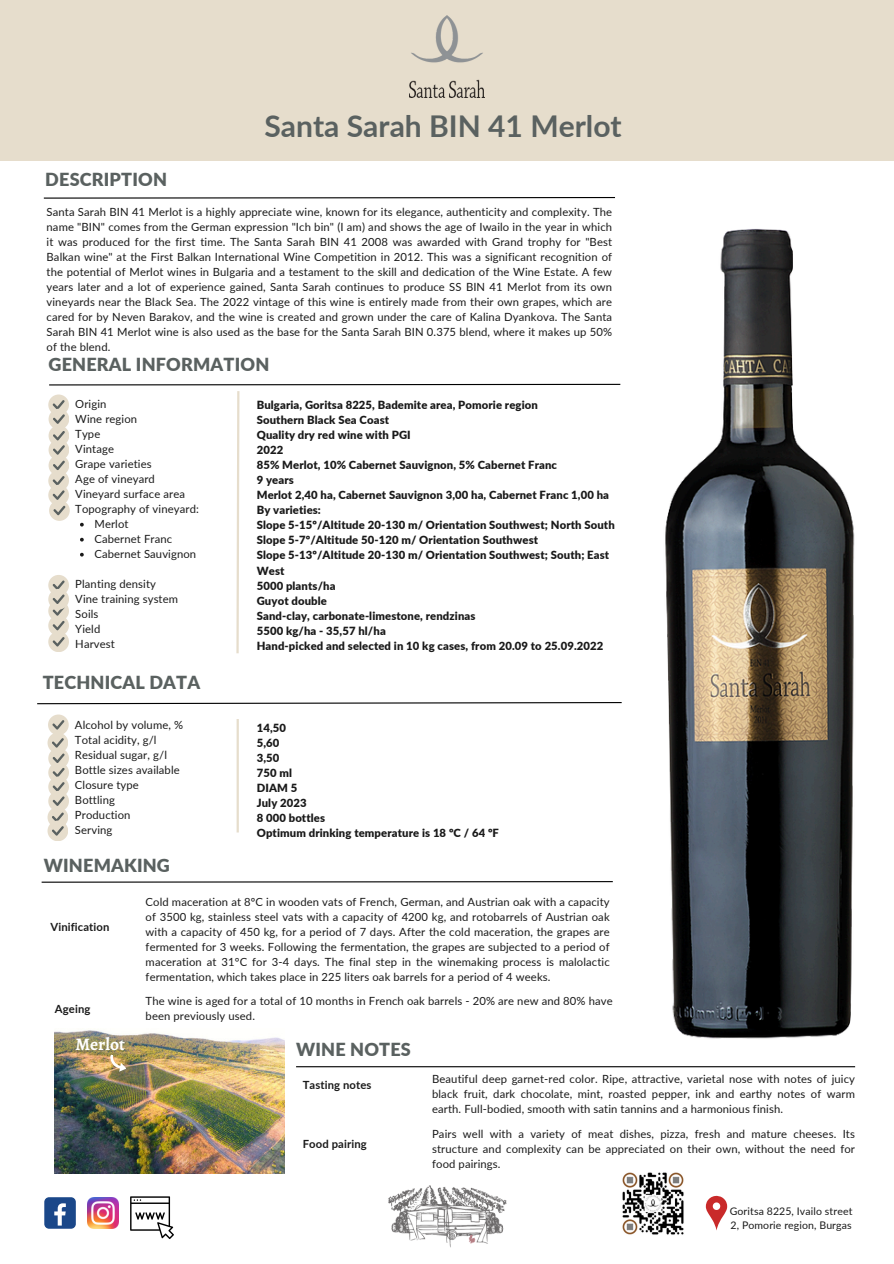
<style>
.page{position:relative;width:894px;height:1264px;background:#fff}
.page>*{position:absolute;margin:0;border:0;box-sizing:border-box;transform-origin:0 0}
.t1{font:700 30px "Lato";color:#5a6160}
.t2{font:900 18px "Lato";letter-spacing:.01em;color:#5a6160}
.t3{font:700 17.55px "Alegreya";color:#fff}
.t4{font:11.25px/15px "Lato";letter-spacing:.01em;color:#1a1a1a;text-align:justify}
.t5{font:900 11.25px/15px "Lato";letter-spacing:.01em;color:#1a1a1a}
.t6{font:700 11.25px "Lato";letter-spacing:.01em;color:#1a1a1a}
.t7{font:10.5px/14px "Lato";letter-spacing:.01em;color:#1a1a1a}
</style>
<div class="page">
<div style="left:0;top:0;width:893px;height:161px;background:#e6ddcc"></div>
<svg style="left:43px;top:197px;width:572px;height:2px"></svg>
<svg style="left:41px;top:881px;width:572px;height:2px"></svg>
<hr style="left:296px;top:1066px;width:558px;height:1px;background:#000">
<img style="left:55px;top:1030px;width:229px;height:143px">
<div style="left:48px;top:714px;width:20px;height:20px;background:#e6ddcc;border-radius:50%"></div>
<svg style="left:52px;top:720px;width:12px;height:9px"></svg>
<div style="left:47px;top:732px;width:21px;height:20px;background:#e6ddcc;border-radius:50%"></div>
<svg style="left:52px;top:738px;width:12px;height:9px"></svg>
<div style="left:48px;top:762px;width:21px;height:20px;background:#e6ddcc;border-radius:50%"></div>
<div style="left:48px;top:748px;width:21px;height:20px;background:#e6ddcc;border-radius:50%"></div>
<div style="left:48px;top:776px;width:21px;height:20px;background:#e6ddcc;border-radius:50%"></div>
<div style="left:48px;top:790px;width:21px;height:21px;background:#e6ddcc;border-radius:50%"></div>
<svg style="left:53px;top:753px;width:12px;height:53px"></svg>
<div style="left:47px;top:807px;width:21px;height:20px;background:#e6ddcc;border-radius:50%"></div>
<div style="left:47px;top:820px;width:21px;height:20px;background:#e6ddcc;border-radius:50%"></div>
<svg style="left:52px;top:812px;width:12px;height:23px"></svg>
<hr style="left:236px;top:719px;width:3px;height:113px;background:#e6ddcc">
<img style="left:665px;top:229px;width:190px;height:810px">
<svg style="left:107px;top:1054px;width:21px;height:18px"></svg>
<img style="left:409px;top:15px;width:75px;height:83px">
<svg style="left:37px;top:702px;width:585px;height:2px"></svg>
<img style="left:388px;top:1185px;width:119px;height:63px">
<svg style="left:705px;top:1195px;width:22px;height:35px"></svg>
<svg style="left:48px;top:383px;width:573px;height:271px"></svg>
<img style="left:622px;top:1172px;width:62px;height:63px">
<div style="left:44px;top:1197px;width:32px;height:31px;background:#1a4789;border-radius:5px"></div>
<svg style="left:54px;top:1203px;width:12px;height:22px"></svg>
<img style="left:87px;top:1197px;width:31px;height:31px">
<svg style="left:130px;top:1196px;width:44px;height:43px"></svg>
<h1 class="t2" style="left:45px;top:168px;width:123px">DESCRIPTION</h1>
<p class="t1" style="left:264px;top:107px;width:358px">Santa Sarah BIN 41 Merlot</p>
<p class="t4" style="left:47px;top:204px;width:567px">Santa Sarah BIN 41 Merlot is a highly appreciate wine, known for its elegance, authenticity and complexity. The name "BIN" comes from the German expression "Ich bin" (I am) and shows the age of Iwailo in the year in which it was produced for the first time. The Santa Sarah BIN 41 2008 was awarded with Grand trophy for "Best Balkan wine" at the First Balkan International Wine Competition in 2012. This was a significant recognition of the potential of Merlot wines in Bulgaria and a testament to the skill and dedication of the Wine Estate. A few years later and a lot of experience gained, Santa Sarah continues to produce SS BIN 41 Merlot from its own vineyards near the Black Sea. The 2022 vintage of this wine is entirely made from their own grapes, which are cared for by Neven Barakov, and the wine is created and grown under the care of Kalina Dyankova. The Santa Sarah BIN 41 Merlot wine is also used as the base for the Santa Sarah BIN 0.375 blend, where it makes up 50% of the blend.</p>
<p class="t2" style="left:49px;top:353px;width:222px">GENERAL INFORMATION</p>
<p class="t4" style="left:75px;top:396px;width:33px">Origin</p>
<p class="t4" style="left:75px;top:411px;width:63px">Wine region</p>
<p class="t4" style="left:75px;top:426px;width:27px">Type</p>
<p class="t4" style="left:75px;top:441px;width:40px">Vintage</p>
<p class="t4" style="left:75px;top:456px;width:78px">Grape varieties</p>
<p class="t4" style="left:75px;top:471px;width:81px">Age of vineyard</p>
<p class="t4" style="left:75px;top:486px;width:111px">Vineyard surface area</p>
<p class="t4" style="left:75px;top:501px;width:125px">Topography of vineyard:</p>
<p class="t4" style="left:94px;top:516px;width:36px">Merlot</p>
<p class="t4" style="left:94px;top:531px;width:79px">Cabernet Franc</p>
<h4 class="t4" style="left:94px;top:546px;width:103px">Cabernet Sauvignon</h4>
<p class="t4" style="left:75px;top:576px;width:82px">Planting density</p>
<p class="t4" style="left:75px;top:591px;width:104px">Vine training system</p>
<p class="t4" style="left:75px;top:606px;width:25px">Soils</p>
<p class="t4" style="left:75px;top:621px;width:27px">Yield</p>
<p class="t4" style="left:75px;top:636px;width:41px">Harvest</p>
<p class="t2" style="left:43px;top:671px;width:159px">TECHNICAL DATA</p>
<p class="t4" style="left:75px;top:717px;width:110px">Alcohol by volume, %</p>
<p class="t4" style="left:75px;top:732px;width:83px">Total acidity, g/l</p>
<p class="t4" style="left:75px;top:747px;width:93px">Residual sugar, g/l</p>
<p class="t4" style="left:75px;top:762px;width:106px">Bottle sizes available</p>
<p class="t4" style="left:75px;top:777px;width:65px">Closure type</p>
<p class="t4" style="left:75px;top:792px;width:41px">Bottling</p>
<p class="t4" style="left:75px;top:807px;width:57px">Production</p>
<p class="t4" style="left:75px;top:822px;width:39px">Serving</p>
<h2 class="t5" style="left:257px;top:397px;width:359px">Bulgaria, Goritsa 8225, Bademite area, Pomorie region<br>Southern Black Sea Coast<br>Quality dry red wine with PGI<br>2022<br>85% Merlot, 10% Cabernet Sauvignon, 5% Cabernet Franc<br>9 years<br>Merlot 2,40 hа, Cabernet Sauvignon 3,00 hа, Cabernet Franc 1,00 hа By varieties:<br>Slope 5-15º/Altitude 20-130 m/ Orientation Southwest; North South Slope 5-7º/Altitude 50-120 m/ Orientation Southwest<br>Slope 5-13º/Altitude 20-130 m/ Orientation Southwest; South; East West<br>5000 plants/ha<br>Guyot double<br>Sand-clay, carbonate-limestone, rendzinas<br>5500 kg/ha - 35,57 hl/ha<br>Hand-picked and selected in 10 kg cases, from 20.09 to 25.09.2022</h2>
<p class="t5" style="left:257px;top:719px;width:244px">14,50<br>5,60<br>3,50<br>750 ml<br>DIAM 5<br>July 2023<br>8 000 bottles<br>Optimum drinking temperature is 18 ºC / 64 ºF</p>
<p class="t2" style="left:44px;top:853px;width:128px">WINEMAKING</p>
<p class="t4" style="left:146px;top:894px;width:465px">Cold maceration at 8ºC in wooden vats of French, German, and Austrian oak with a capacity of 3500 kg, stainless steel vats with a capacity of 4200 kg, and rotobarrels of Austrian oak with a capacity of 450 kg, for a period of 7 days. After the cold maceration, the grapes are fermented for 3 weeks. Following the fermentation, the grapes are subjected to a period of maceration at 31°C for 3-4 days. The final step in the winemaking process is malolactic fermentation, which takes place in 225 liters oak barrels for a period of 4 weeks.</p>
<h2 class="t6" style="left:50px;top:920px;width:60px">Vinification</h2>
<p class="t6" style="left:55px;top:1002px;width:37px">Ageing</p>
<p class="t4" style="left:146px;top:992px;width:468px">Тhe wine is aged for a total of 10 months in French oak barrels - 20% are new and 80% have been previously used.</p>
<p class="t3" style="left:75px;top:1032px;width:51px">Merlot</p>
<p class="t2" style="left:296px;top:1038px;width:116px">WINE NOTES</p>
<p class="t6" style="left:303px;top:1077px;width:70px">Tasting notes</p>
<p class="t6" style="left:303px;top:1137px;width:65px">Food pairing</p>
<h2 class="t4" style="left:432px;top:1071px;width:424px">Beautiful deep garnet-red color. Ripe, attractive, varietal nose with notes of juicy black fruit, dark chocolate, mint, roasted pepper, ink and earthy notes of warm earth. Full-bodied, smooth with satin tannins and a harmonious finish.</h2>
<p class="t4" style="left:432px;top:1126px;width:424px">Pairs well with a variety of meat dishes, pizza, fresh and mature cheeses. Its structure and complexity can be appreciated on their own, without the need for food pairings.</p>
<p class="t7" style="left:729px;top:1203px;width:124px">Goritsa 8225, Ivailo street<br>2, Pomorie region, Burgas</p>
</div>
